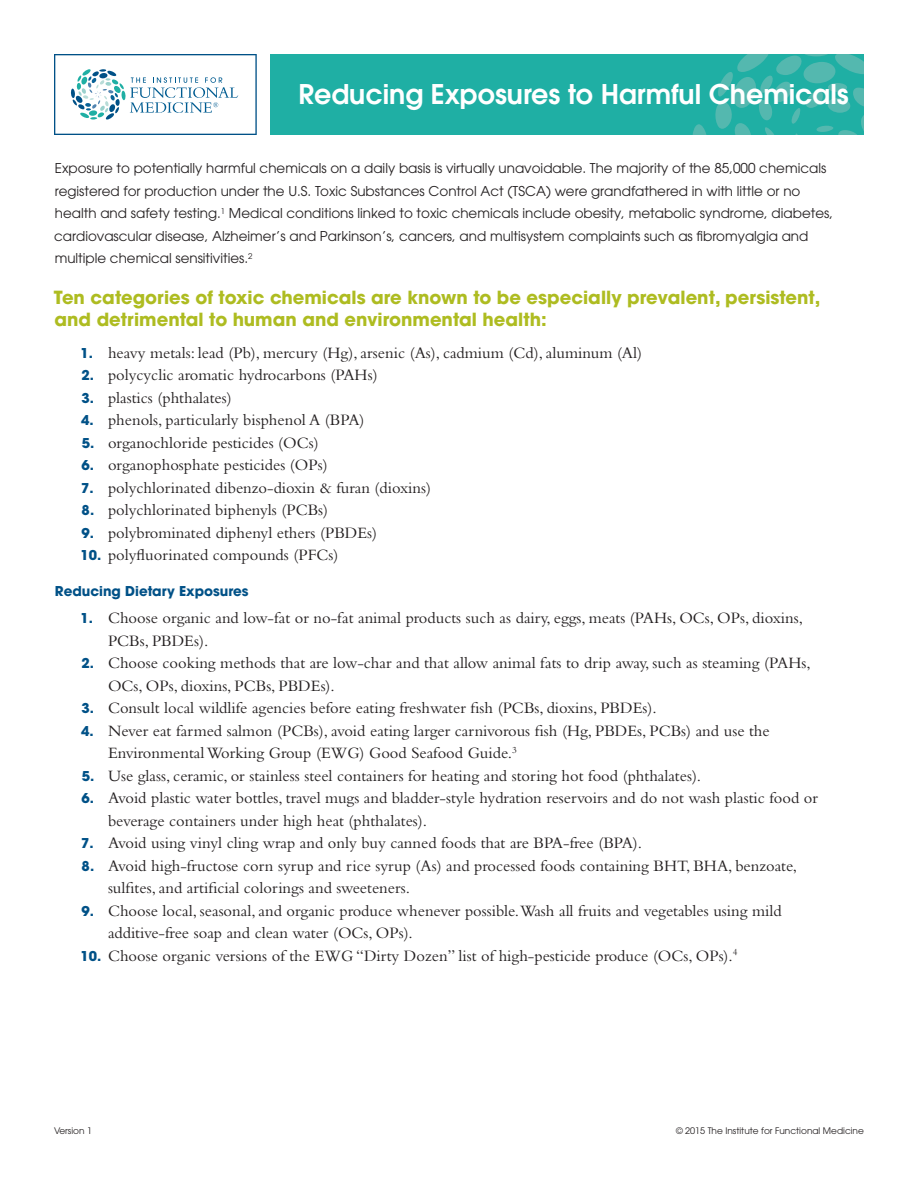
<style>
.page{position:relative;width:918px;height:1188px;background:#fff}
.page>*{position:absolute;margin:0;border:0;box-sizing:border-box;transform-origin:0 0}
.t1{font:600 27px "ITC Avant Garde Std";color:#fff}
.t2{font:700 18px/22.5px "ITC Avant Garde Std";color:#aebc21}
.t3{font:16.5px/22.5px "Bembo Std";color:#231f20}
.t4{font:13.5px/22.5px "ITC Avant Garde Std";color:#231f20}
.t5{font:700 13.5px "ITC Avant Garde Std";color:#005187}
.t6{font:9px "ITC Avant Garde Std";color:#231f20}
.s1{font-family:"ITC Avant Garde Std";font-weight:700;font-size:13.5px;color:#005187}
</style>
<div class="page">
<div style="left:270px;top:54px;width:594px;height:81px;background:#1fafa4"></div>
<svg style="left:693px;top:124px;width:13px;height:11px"></svg>
<svg style="left:715px;top:54px;width:149px;height:81px"></svg>
<svg style="left:54px;top:54px;width:203px;height:81px"></svg>
<h1 class="t1" style="left:299px;top:77px;width:552px">Reducing Exposures to Harmful Chemicals</h1>
<p class="t4" style="left:54px;top:157px;width:780px">Exposure to potentially harmful chemicals on a daily basis is virtually unavoidable. The majority of the 85,000 chemicals registered for production under the U.S. Toxic Substances Control Act (TSCA) were grandfathered in with little or no health and safety testing.<sup>1</sup> Medical conditions linked to toxic chemicals include obesity, metabolic syndrome, diabetes, cardiovascular disease, Alzheimer’s and Parkinson’s, cancers, and multisystem complaints such as fibromyalgia and multiple chemical sensitivities.<sup>2</sup></p>
<p class="t2" style="left:54px;top:286px;width:768px">Ten categories of toxic chemicals are known to be especially prevalent, persistent, and detrimental to human and environmental health:</p>
<p class="t3" style="left:80px;top:341px;width:563px"><span class="s1">1.</span> heavy metals: lead (Pb), mercury (Hg), arsenic (As), cadmium (Cd), aluminum (Al)</p>
<p class="t3" style="left:82px;top:364px;width:298px"><span class="s1">2.</span> polycyclic aromatic hydrocarbons (PAHs)</p>
<p class="t3" style="left:82px;top:386px;width:152px"><span class="s1">3.</span> plastics (phthalates)</p>
<p class="t3" style="left:81px;top:409px;width:285px"><span class="s1">4.</span> phenols, particularly bisphenol A (BPA)</p>
<p class="t3" style="left:82px;top:431px;width:239px"><span class="s1">5.</span> organochloride pesticides (OCs)</p>
<p class="t3" style="left:81px;top:454px;width:248px"><span class="s1">6.</span> organophosphate pesticides (OPs)</p>
<p class="t3" style="left:81px;top:476px;width:351px"><span class="s1">7.</span> polychlorinated dibenzo-dioxin &amp; furan (dioxins)</p>
<p class="t3" style="left:82px;top:499px;width:248px"><span class="s1">8.</span> polychlorinated biphenyls (PCBs)</p>
<p class="t3" style="left:81px;top:521px;width:297px"><span class="s1">9.</span> polybrominated diphenyl ethers (PBDEs)</p>
<p class="t3" style="left:80px;top:544px;width:260px"><span class="s1">10.</span> polyfluorinated compounds (PFCs)</p>
<p class="t5" style="left:55px;top:582px;width:195px">Reducing Dietary Exposures</p>
<p class="t3" style="left:108px;top:607px;width:696px;text-indent:-28px"><span class="s1">1.</span> Choose organic and low-fat or no-fat animal products such as dairy, eggs, meats (PAHs, OCs, OPs, dioxins,<br>PCBs, PBDEs).</p>
<p class="t3" style="left:108px;top:652px;width:704px;text-indent:-26px"><span class="s1">2.</span> Choose cooking methods that are low-char and that allow animal fats to drip away, such as steaming (PAHs,<br>OCs, OPs, dioxins, PCBs, PBDEs).</p>
<p class="t3" style="left:82px;top:697px;width:577px"><span class="s1">3.</span> Consult local wildlife agencies before eating freshwater fish (PCBs, dioxins, PBDEs).</p>
<p class="t3" style="left:108px;top:719px;width:663px;text-indent:-27px"><span class="s1">4.</span> Never eat farmed salmon (PCBs), avoid eating larger carnivorous fish (Hg, PBDEs, PCBs) and use the<br>Environmental Working Group (EWG) Good Seafood Guide.<sup>3</sup></p>
<p class="t3" style="left:82px;top:764px;width:621px"><span class="s1">5.</span> Use glass, ceramic, or stainless steel containers for heating and storing hot food (phthalates).</p>
<p class="t3" style="left:108px;top:787px;width:712px;text-indent:-27px"><span class="s1">6.</span> Avoid plastic water bottles, travel mugs and bladder-style hydration reservoirs and do not wash plastic food or beverage containers under high heat (phthalates).</p>
<p class="t3" style="left:81px;top:832px;width:563px"><span class="s1">7.</span> Avoid using vinyl cling wrap and only buy canned foods that are BPA-free (BPA).</p>
<p class="t3" style="left:108px;top:854px;width:691px;text-indent:-26px"><span class="s1">8.</span> Avoid high-fructose corn syrup and rice syrup (As) and processed foods containing BHT, BHA, benzoate, sulfites, and artificial colorings and sweeteners.</p>
<p class="t3" style="left:108px;top:899px;width:675px;text-indent:-27px"><span class="s1">9.</span> Choose local, seasonal, and organic produce whenever possible.Wash all fruits and vegetables using mild additive-free soap and clean water (OCs, OPs).</p>
<p class="t3" style="left:80px;top:944px;width:659px"><span class="s1">10.</span> Choose organic versions of the EWG “Dirty Dozen” list of high-pesticide produce (OCs, OPs).<sup>4</sup></p>
<p class="t6" style="left:54px;top:1125px;width:40px">Version 1</p>
<p class="t6" style="left:676px;top:1125px;width:189px">© 2015 The Institute for Functional Medicine</p>
</div>
